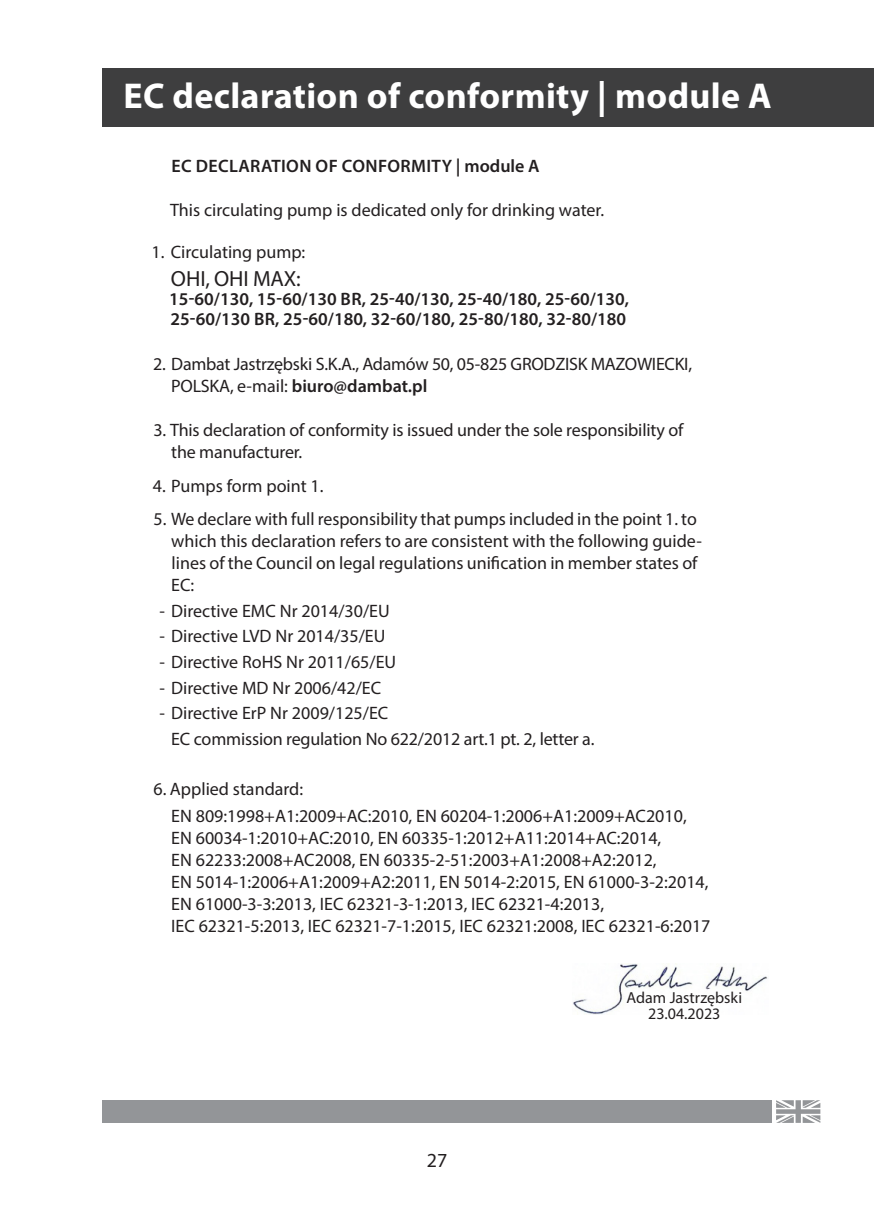
<style>
.page{position:relative;width:874px;height:1225px;background:#fff}
.page>*{position:absolute;margin:0;border:0;box-sizing:border-box;transform-origin:0 0}
.Srodtyt_2_Prawy{font:700 36px "Myriad Pro";letter-spacing:.01em;color:#fff}
.t1{font:22px "Myriad Pro";color:#231f20}
.t2{font:20px "Myriad Pro";color:#231f20}
.Tekst_wciecie{font:18px/22px "Myriad Pro";color:#231f20}
.Tekst_wciecie-2{font:600 18px/19.4px "Myriad Pro";color:#231f20}
.Tekst_wciecie-3{font:600 18px "Myriad Pro";letter-spacing:.02em;color:#231f20}
.Tekst_wciecie-4{font:16px "Myriad Pro";color:#231f20}
.s1{font-weight:600}
</style>
<div class="page">
<div style="left:102px;top:1100px;width:669px;height:23px;background:#939598"></div>
<svg style="left:776px;top:1100px;width:44px;height:23px"></svg>
<div style="left:102px;top:68px;width:771px;height:59px;background:#3e3e3f"></div>
<img style="left:573px;top:963px;width:195px;height:51px">
<p class="Srodtyt_2_Prawy" style="left:123px;top:73px;width:649px">EC declaration of conformity | module A</p>
<p class="Tekst_wciecie-3" style="left:171px;top:155px;width:369px">EC DECLARATION OF CONFORMITY | module A</p>
<p class="Tekst_wciecie" style="left:170px;top:199px;width:435px">This circulating pump is dedicated only for drinking water.</p>
<p class="Tekst_wciecie" style="left:151px;top:241px;width:155px">1. Circulating pump:</p>
<p class="t1" style="left:171px;top:265px;width:131px">OHI, OHI MAX:</p>
<p class="Tekst_wciecie-2" style="left:169px;top:289px;width:461px">15-60/130, 15-60/130 BR, 25-40/130, 25-40/180, 25-60/130,<br>25-60/130 BR, 25-60/180, 32-60/180, 25-80/180, 32-80/180</p>
<p class="Tekst_wciecie" style="left:171px;top:352px;width:522px;text-indent:-18px">2. Dambat Jastrzębski S.K.A., Adamów 50, 05-825 GRODZISK MAZOWIECKI,<br>POLSKA, e-mail: <span class="s1">biuro@dambat.pl</span></p>
<p class="Tekst_wciecie" style="left:171px;top:419px;width:513px;text-indent:-18px">3. This declaration of conformity is issued under the sole responsibility of the manufacturer.</p>
<p class="Tekst_wciecie" style="left:153px;top:474px;width:172px">4. Pumps form point 1.</p>
<p class="Tekst_wciecie" style="left:171px;top:507px;width:532px;text-indent:-18px">5. We declare with full responsibility that pumps included in the point 1. to which this declaration refers to are consistent with the following guide&shy;lines of the Council on legal regulations unification in member states of EC:</p>
<p class="Tekst_wciecie" style="left:159px;top:599px;width:232px">- Directive EMC Nr 2014/30/EU</p>
<p class="Tekst_wciecie" style="left:159px;top:625px;width:227px">- Directive LVD Nr 2014/35/EU</p>
<p class="Tekst_wciecie" style="left:159px;top:650px;width:238px">- Directive RoHS Nr 2011/65/EU</p>
<p class="Tekst_wciecie" style="left:159px;top:676px;width:223px">- Directive MD Nr 2006/42/EC</p>
<p class="Tekst_wciecie" style="left:159px;top:702px;width:230px">- Directive ErP Nr 2009/125/EC</p>
<p class="Tekst_wciecie" style="left:171px;top:727px;width:424px">EC commission regulation No 622/2012 art.1 pt. 2, letter a.</p>
<p class="Tekst_wciecie" style="left:153px;top:777px;width:151px">6. Applied standard:</p>
<p class="Tekst_wciecie" style="left:171px;top:805px;width:516px">EN 809:1998+A1:2009+AC:2010, EN 60204-1:2006+A1:2009+AC2010,</p>
<p class="Tekst_wciecie" style="left:171px;top:827px;width:491px">EN 60034-1:2010+AC:2010, EN 60335-1:2012+A11:2014+AC:2014,</p>
<p class="Tekst_wciecie" style="left:171px;top:849px;width:486px">EN 62233:2008+AC2008, EN 60335-2-51:2003+A1:2008+A2:2012,</p>
<p class="Tekst_wciecie" style="left:171px;top:871px;width:538px">EN 5014-1:2006+A1:2009+A2:2011, EN 5014-2:2015, EN 61000-3-2:2014,<br>EN 61000-3-3:2013, IEC 62321-3-1:2013, IEC 62321-4:2013,</p>
<p class="Tekst_wciecie" style="left:171px;top:915px;width:540px">IEC 62321-5:2013, IEC 62321-7-1:2015, IEC 62321:2008, IEC 62321-6:2017</p>
<p class="t2" style="left:426px;top:1147px;width:22px">27</p>
<p class="Tekst_wciecie-4" style="left:626px;top:987px;width:117px">Adam Jastrzębski</p>
<p class="Tekst_wciecie-4" style="left:647px;top:1003px;width:74px">23.04.2023</p>
</div>
